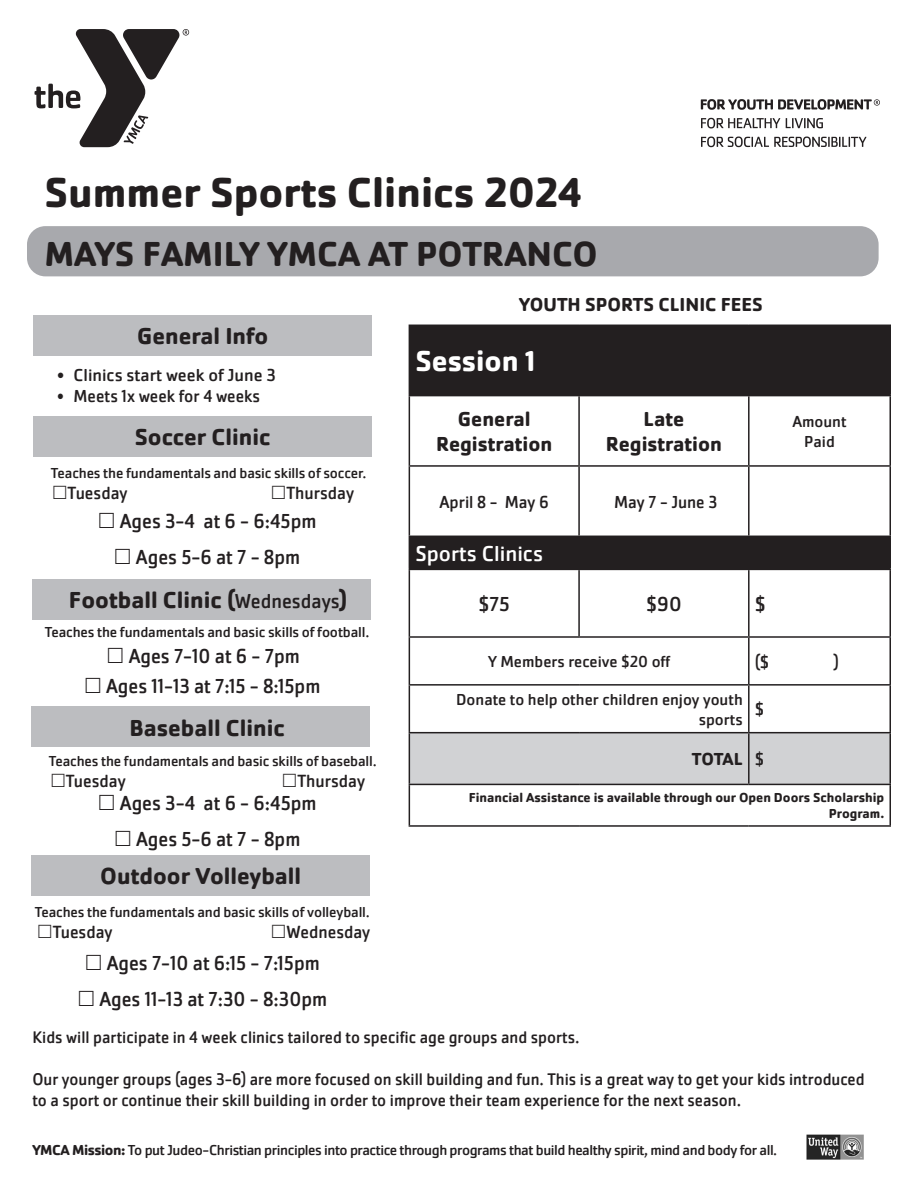
<style>
.page{position:relative;width:918px;height:1188px;background:#fff}
.page>*{position:absolute;margin:0;border:0;box-sizing:border-box;transform-origin:0 0}
.t1{font:700 43.5px "Cachet Pro";color:#231f20}
.t2{font:700 36px "Cachet Pro";color:#231f20}
.t3{font:700 30px "Cachet Pro";color:#fff}
.t4{font:700 24px "Cachet Pro";color:#231f20}
.t5{font:22.5px "Cachet Pro";color:#fff}
.t6{font:21px "Cachet Pro";color:#231f20;scale:.95 1}
.t7{font:700 21px "Cachet Pro";color:#231f20}
.t8{font:21px "Cachet Pro";color:#231f20}
.t9{font:700 19.5px "Cachet Pro";color:#231f20}
.t10{font:18.3px "Cachet Pro";color:#231f20;scale:.95 1}
.t11{font:18px "Cachet Pro";color:#231f20;scale:.95 1}
.t12{font:18px "Cachet Pro";color:#231f20}
.t13{font:700 18px "Cachet Pro";letter-spacing:-.015em;color:#231f20}
.t14{font:17.55px/21px "Cachet Pro";color:#231f20;scale:.95 1}
.t15{font:16.5px/19.8px "Cachet Pro";color:#231f20;text-align:right}
.t16{font:15px "Cachet Pro";letter-spacing:-.015em;color:#231f20}
.t17{font:700 13.5px/16.2px "Cachet Pro";color:#231f20;text-align:right}
.s1{font-weight:400;font-size:21px}
.s2{font-weight:700}
</style>
<div class="page">
<div style="left:34px;top:315px;width:338px;height:41px;background:#bcbdc0"></div>
<img style="left:806px;top:1135px;width:58px;height:25px">
<div style="left:27px;top:226px;width:852px;height:50px;background:#a8a9ad;border-radius:18px"></div>
<svg style="left:35px;top:29px;width:154px;height:118px"></svg>
<div style="left:34px;top:416px;width:338px;height:41px;background:#bcbdc0"></div>
<div style="left:32px;top:579px;width:339px;height:40px;background:#bcbdc0"></div>
<div style="left:32px;top:706px;width:338px;height:41px;background:#bcbdc0"></div>
<div style="left:32px;top:855px;width:338px;height:41px;background:#bcbdc0"></div>
<div style="left:409px;top:325px;width:481px;height:71px;background:#231f20"></div>
<div style="left:409px;top:536px;width:481px;height:33px;background:#231f20"></div>
<div style="left:410px;top:733px;width:480px;height:51px;background:#d1d2d4"></div>
<hr style="left:749px;top:325px;width:142px;height:1px;background:#231f20">
<hr style="left:890px;top:326px;width:1px;height:69px;background:#231f20">
<hr style="left:409px;top:396px;width:1px;height:69px;background:#231f20">
<hr style="left:578px;top:396px;width:2px;height:69px;background:#231f20">
<hr style="left:749px;top:395px;width:142px;height:1px;background:#231f20">
<hr style="left:748px;top:396px;width:2px;height:69px;background:#231f20">
<hr style="left:890px;top:396px;width:1px;height:69px;background:#231f20">
<hr style="left:409px;top:465px;width:170px;height:2px;background:#231f20">
<hr style="left:409px;top:467px;width:1px;height:69px;background:#231f20">
<hr style="left:579px;top:465px;width:170px;height:2px;background:#231f20">
<hr style="left:578px;top:467px;width:2px;height:69px;background:#231f20">
<hr style="left:749px;top:465px;width:142px;height:2px;background:#231f20">
<hr style="left:748px;top:467px;width:2px;height:69px;background:#231f20">
<hr style="left:890px;top:467px;width:1px;height:69px;background:#231f20">
<hr style="left:749px;top:536px;width:142px;height:1px;background:#231f20">
<hr style="left:890px;top:537px;width:1px;height:32px;background:#231f20">
<hr style="left:409px;top:569px;width:170px;height:1px;background:#231f20">
<hr style="left:409px;top:570px;width:1px;height:66px;background:#231f20">
<hr style="left:579px;top:569px;width:170px;height:1px;background:#231f20">
<hr style="left:578px;top:570px;width:2px;height:66px;background:#231f20">
<hr style="left:749px;top:569px;width:142px;height:1px;background:#231f20">
<hr style="left:748px;top:570px;width:2px;height:66px;background:#231f20">
<hr style="left:890px;top:570px;width:1px;height:66px;background:#231f20">
<hr style="left:409px;top:636px;width:170px;height:2px;background:#231f20">
<hr style="left:409px;top:638px;width:1px;height:46px;background:#231f20">
<hr style="left:579px;top:636px;width:170px;height:2px;background:#231f20">
<hr style="left:749px;top:636px;width:142px;height:2px;background:#231f20">
<hr style="left:748px;top:638px;width:2px;height:46px;background:#231f20">
<hr style="left:890px;top:638px;width:1px;height:46px;background:#231f20">
<hr style="left:409px;top:684px;width:170px;height:2px;background:#231f20">
<hr style="left:409px;top:686px;width:1px;height:46px;background:#231f20">
<hr style="left:579px;top:684px;width:170px;height:2px;background:#231f20">
<hr style="left:749px;top:684px;width:142px;height:2px;background:#231f20">
<hr style="left:748px;top:686px;width:2px;height:46px;background:#231f20">
<hr style="left:890px;top:686px;width:1px;height:46px;background:#231f20">
<hr style="left:409px;top:732px;width:170px;height:1px;background:#231f20">
<hr style="left:409px;top:733px;width:1px;height:51px;background:#231f20">
<hr style="left:579px;top:732px;width:170px;height:1px;background:#231f20">
<hr style="left:749px;top:732px;width:142px;height:1px;background:#231f20">
<hr style="left:748px;top:733px;width:2px;height:51px;background:#231f20">
<hr style="left:890px;top:733px;width:1px;height:51px;background:#231f20">
<hr style="left:409px;top:784px;width:170px;height:1px;background:#231f20">
<hr style="left:409px;top:785px;width:1px;height:40px;background:#231f20">
<hr style="left:579px;top:784px;width:170px;height:1px;background:#231f20">
<hr style="left:749px;top:784px;width:142px;height:1px;background:#231f20">
<hr style="left:890px;top:785px;width:1px;height:40px;background:#231f20">
<hr style="left:409px;top:825px;width:170px;height:2px;background:#231f20">
<hr style="left:579px;top:825px;width:170px;height:2px;background:#231f20">
<hr style="left:749px;top:825px;width:142px;height:2px;background:#231f20">
<svg style="left:701px;top:118px;width:79px;height:10px"></svg>
<svg style="left:786px;top:118px;width:37px;height:10px"></svg>
<svg style="left:701px;top:137px;width:165px;height:10px"></svg>
<svg style="left:701px;top:99px;width:179px;height:11px"></svg>
<p class="t1" style="left:44px;top:166px;width:539px">Summer Sports Clinics 2024</p>
<p class="t2" style="left:44px;top:231px;width:555px">MAYS FAMILY YMCA AT POTRANCO</p>
<p class="t4" style="left:137px;top:321px;width:133px">General Info</p>
<p class="t12" style="left:57px;top:364px;width:220px">• Clinics start week of June 3</p>
<p class="t11" style="left:57px;top:386px;width:215px">• Meets 1x week for 4 weeks</p>
<p class="t4" style="left:135px;top:422px;width:137px">Soccer Clinic</p>
<p class="t16" style="left:51px;top:465px;width:317px">Teaches the fundamentals and basic skills of soccer.</p>
<p class="t10" style="left:68px;top:483px;width:65px">Tuesday</p>
<p class="t10" style="left:286px;top:483px;width:73px">Thursday</p>
<p class="t6" style="left:120px;top:509px;width:209px">Ages 3-4 at 6 - 6:45pm</p>
<p class="t6" style="left:136px;top:545px;width:174px">Ages 5-6 at 7 - 8pm</p>
<p class="t4" style="left:69px;top:585px;width:280px">Football Clinic (<span class="s1">Wednesdays</span>)</p>
<p class="t16" style="left:45px;top:623px;width:326px">Teaches the fundamentals and basic skills of football.</p>
<p class="t6" style="left:129px;top:644px;width:182px">Ages 7-10 at 6 - 7pm</p>
<p class="t6" style="left:106px;top:673px;width:227px">Ages 11-13 at 7:15 - 8:15pm</p>
<p class="t4" style="left:129px;top:713px;width:157px">Baseball Clinic</p>
<p class="t16" style="left:49px;top:752px;width:329px">Teaches the fundamentals and basic skills of baseball.</p>
<p class="t10" style="left:66px;top:770px;width:65px">Tuesday</p>
<p class="t10" style="left:297px;top:771px;width:73px">Thursday</p>
<p class="t6" style="left:120px;top:791px;width:209px">Ages 3-4 at 6 - 6:45pm</p>
<p class="t6" style="left:136px;top:827px;width:174px">Ages 5-6 at 7 - 8pm</p>
<p class="t4" style="left:100px;top:861px;width:202px">Outdoor Volleyball</p>
<p class="t16" style="left:35px;top:903px;width:337px">Teaches the fundamentals and basic skills of volleyball.</p>
<p class="t10" style="left:53px;top:921px;width:65px">Tuesday</p>
<p class="t10" style="left:286px;top:921px;width:90px">Wednesday</p>
<p class="t6" style="left:107px;top:951px;width:226px">Ages 7-10 at 6:15 - 7:15pm</p>
<p class="t6" style="left:99px;top:987px;width:241px">Ages 11-13 at 7:30 - 8:30pm</p>
<p class="t9" style="left:519px;top:292px;width:245px">YOUTH SPORTS CLINIC FEES</p>
<p class="t3" style="left:415px;top:343px;width:122px">Session 1</p>
<p class="t7" style="left:458px;top:406px;width:74px">General</p>
<p class="t7" style="left:436px;top:431px;width:118px">Registration</p>
<p class="t7" style="left:644px;top:406px;width:42px">Late</p>
<p class="t7" style="left:606px;top:431px;width:118px">Registration</p>
<p class="t11" style="left:439px;top:491px;width:117px">April 8 - May 6</p>
<p class="t11" style="left:614px;top:491px;width:110px">May 7 - June 3</p>
<p class="t5" style="left:415px;top:541px;width:129px">Sports Clinics</p>
<p class="t8" style="left:479px;top:592px;width:33px">$75</p>
<p class="t8" style="left:646px;top:592px;width:37px">$90</p>
<p class="t8" style="left:755px;top:592px;width:13px">$</p>
<p class="t15" style="left:792px;top:412px;width:56px">Amount</p>
<p class="t15" style="left:804px;top:432px;width:32px">Paid</p>
<p class="t15" style="left:488px;top:652px;width:184px">Y Members receive $20 off</p>
<p class="t12" style="left:755px;top:651px;width:16px">($</p>
<p class="t12" style="left:834px;top:651px;width:6px">)</p>
<p class="t15" style="left:456px;top:690px;width:288px">Donate to help other children enjoy youth sports</p>
<p class="t12" style="left:755px;top:699px;width:11px">$</p>
<p class="t13" style="left:692px;top:748px;width:53px">TOTAL</p>
<p class="t12" style="left:755px;top:749px;width:11px">$</p>
<p class="t17" style="left:469px;top:789px;width:417px">Financial Assistance is available through our Open Doors Scholarship<br>Program.</p>
<p class="t14" style="left:32px;top:1027px;width:578px">Kids will participate in 4 week clinics tailored to specific age groups and sports.</p>
<p class="t14" style="left:32px;top:1069px;width:878px">Our younger groups (ages 3-6) are more focused on skill building and fun. This is a great way to get your kids introduced to a sport or continue their skill building in order to improve their team experience for the next season.</p>
<p class="t16" style="left:32px;top:1141px;width:746px"><span class="s2">YMCA Mission:</span> To put Judeo-Christian principles into practice through programs that build healthy spirit, mind and body for all.</p>
</div>
